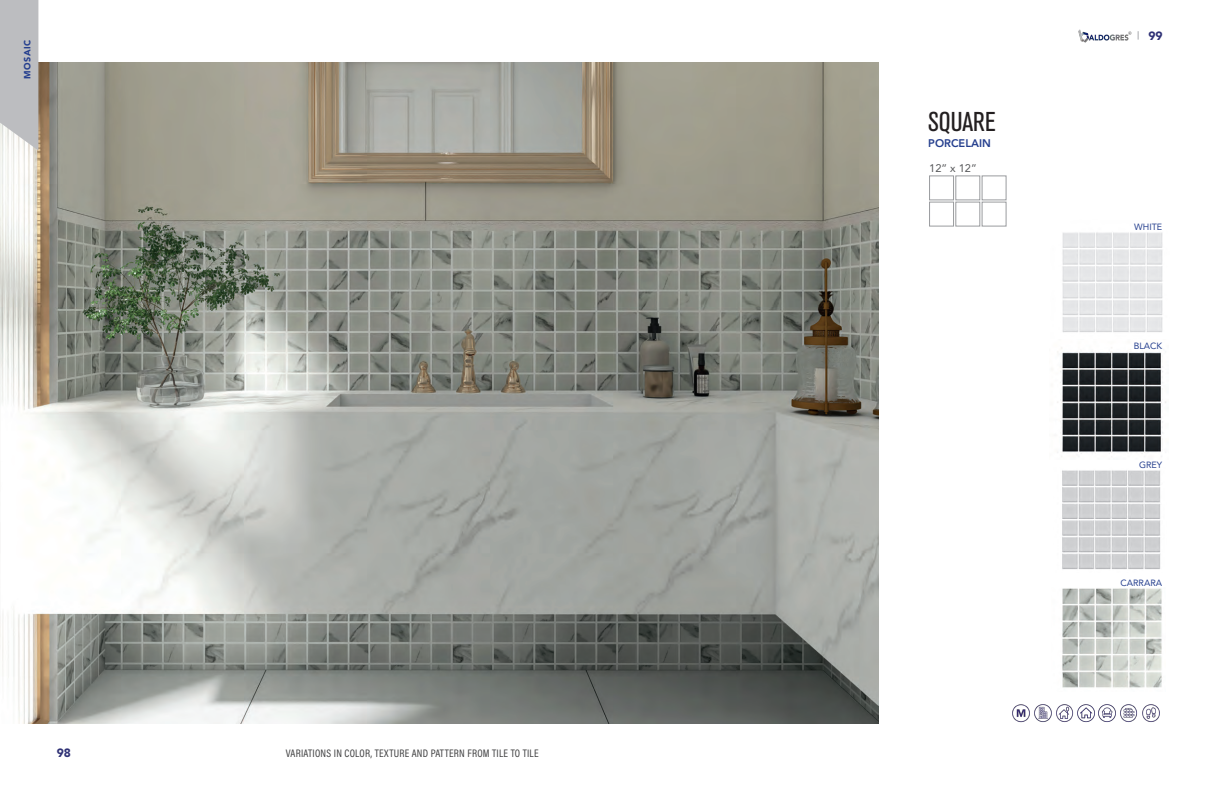
<style>
.page{position:relative;width:1219px;height:794px;background:#fff}
.page>*{position:absolute;margin:0;border:0;box-sizing:border-box;transform-origin:0 0}
.t1{font:condensed 27px "Akzidenz Grotesk BQ";color:#231f20}
.t2{font:900 12px "Avenir LT Std";color:#303276}
.t3{font:11px "Acumin Variable Concept";letter-spacing:.02em;color:#3e3e3f}
.t4{font:800 11px "Avenir LT Std";color:#253f8e}
.t5{font:11px "Avenir LT Std";color:#57585a}
.t6{font:9px "Avenir LT Std";color:#253f8e}
.t7{font:900 9px "Avenir LT Std";letter-spacing:.05em;color:#253f8e}
</style>
<div class="page">
<img style="left:1078px;top:29px;width:54px;height:14px">
<img style="left:0;top:62px;width:879px;height:661px">
<svg style="left:0;top:0;width:38px;height:151px;background:#c1c2c4"></svg>
<img style="left:1057px;top:232px;width:109px;height:225px">
<img style="left:1062px;top:470px;width:99px;height:99px">
<img style="left:1062px;top:588px;width:100px;height:100px">
<div style="left:929px;top:176px;width:25px;height:24px;border:1px solid #999b9e"></div>
<div style="left:929px;top:202px;width:25px;height:24px;border:1px solid #999b9e"></div>
<div style="left:956px;top:176px;width:24px;height:24px;border:1px solid #999b9e"></div>
<div style="left:956px;top:202px;width:24px;height:24px;border:1px solid #999b9e"></div>
<div style="left:982px;top:176px;width:24px;height:24px;border:1px solid #999b9e"></div>
<div style="left:982px;top:202px;width:24px;height:24px;border:1px solid #999b9e"></div>
<img style="left:1142px;top:704px;width:18px;height:18px">
<img style="left:1012px;top:704px;width:125px;height:19px">
<p class="t7" style="left:22px;top:79px;width:40px;rotate:-90deg">MOSAIC</p>
<p class="t2" style="left:57px;top:746px;width:16px">98</p>
<p class="t3" style="left:286px;top:746px;width:254px">VARIATIONS IN COLOR, TEXTURE AND PATTERN FROM TILE TO TILE</p>
<h1 class="t1" style="left:928px;top:106px;width:69px">SQUARE</h1>
<p class="t4" style="left:928px;top:137px;width:64px">PORCELAIN</p>
<p class="t5" style="left:929px;top:162px;width:49px">12” x 12”</p>
<p class="t2" style="left:1148px;top:28px;width:16px">99</p>
<p class="t6" style="left:1134px;top:221px;width:30px">WHITE</p>
<p class="t6" style="left:1134px;top:341px;width:30px">BLACK</p>
<p class="t6" style="left:1139px;top:459px;width:25px">GREY</p>
<p class="t6" style="left:1120px;top:577px;width:43px">CARRARA</p>
</div>
